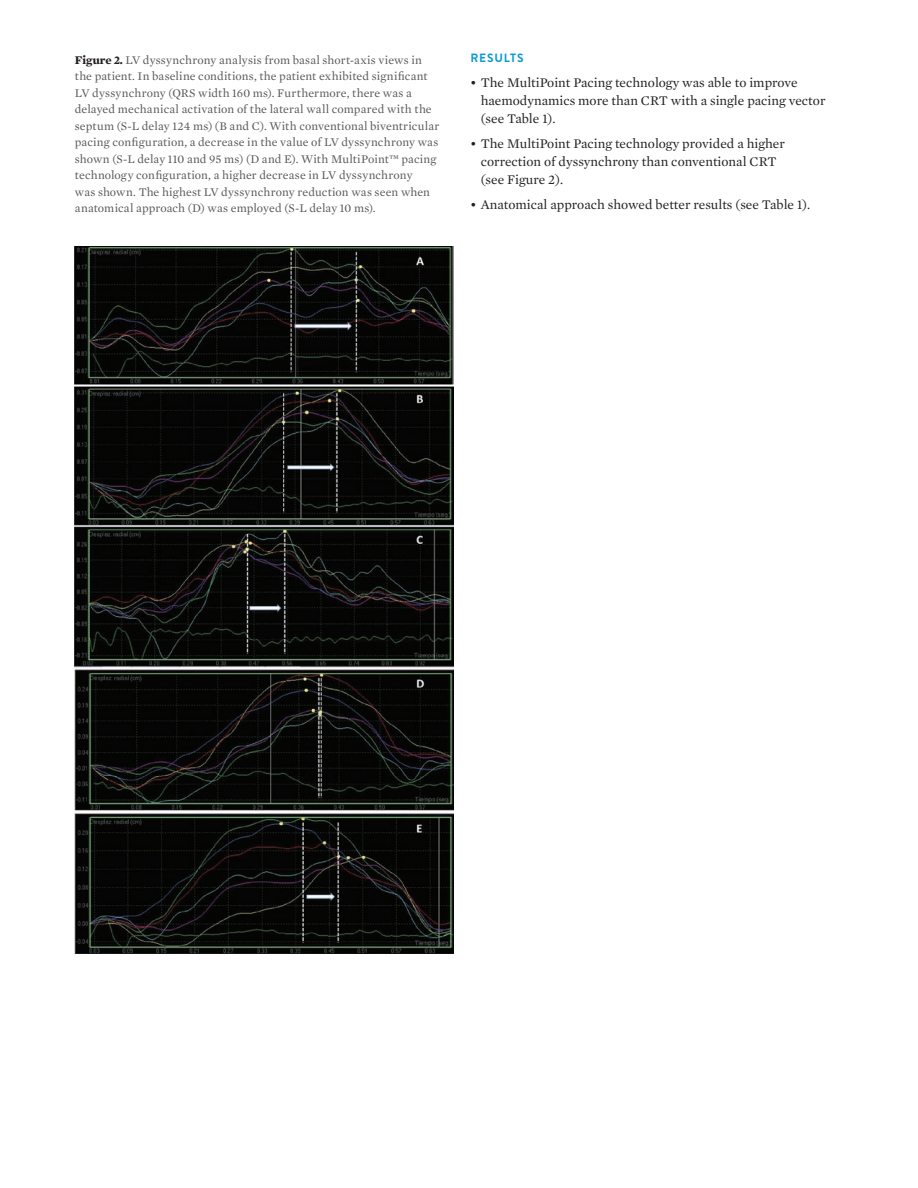
<style>
.page{position:relative;width:918px;height:1188px;background:#fff}
.page>*{position:absolute;margin:0;border:0;box-sizing:border-box;transform-origin:0 0}
.t1{font:13.5px/18px "Mercury Text G1";color:#231f20}
.t2{font:12px/16.5px "Mercury Text G1";letter-spacing:.01em;color:#57585a}
.t3{font:700 12px "Brandon Grotesque";letter-spacing:.07em;color:#069ad9}
.s1{font-weight:700;color:#231f20}
</style>
<div class="page">
<img style="left:75px;top:246px;width:379px;height:707px">
<p class="t2" style="left:75px;top:51px;width:366px"><span class="s1">Figure 2.</span> LV dyssynchrony analysis from basal short-axis views in the patient. In baseline conditions, the patient exhibited significant LV dyssynchrony (QRS width 160 ms). Furthermore, there was a delayed mechanical activation of the lateral wall compared with the septum (S-L delay 124 ms) (B and C). With conventional biventricular pacing configuration, a decrease in the value of LV dyssynchrony was shown (S-L delay 110 and 95 ms) (D and E). With MultiPoint™ pacing technology configuration, a higher decrease in LV dyssynchrony<br>was shown. The highest LV dyssynchrony reduction was seen when anatomical approach (D) was employed (S-L delay 10 ms).</p>
<p class="t3" style="left:470px;top:50px;width:55px">RESULTS</p>
<p class="t1" style="left:481px;top:73px;width:346px;text-indent:-11px">• The MultiPoint Pacing technology was able to improve haemodynamics more than CRT with a single pacing vector (see Table 1).</p>
<p class="t1" style="left:481px;top:134px;width:306px;text-indent:-11px">• The MultiPoint Pacing technology provided a higher correction of dyssynchrony than conventional CRT (see Figure 2).</p>
<p class="t1" style="left:470px;top:194px;width:342px">• Anatomical approach showed better results (see Table 1).</p>
</div>
